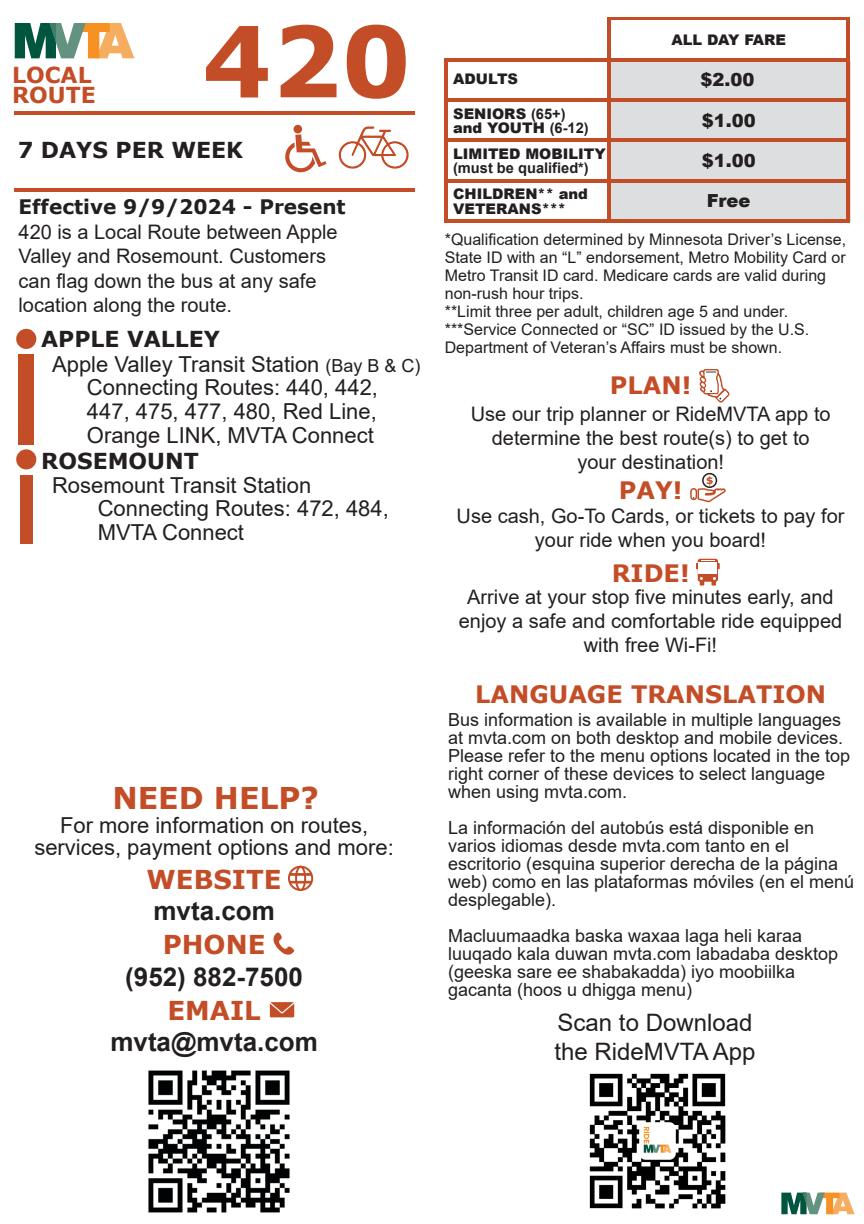
<style>
.page{position:relative;width:864px;height:1224px;background:#fff}
.page>*{position:absolute;margin:0;border:0;box-sizing:border-box;transform-origin:0 0}
.t1{font:700 98px "Verdana";color:#c34d27}
.t2{font:700 30px "Verdana";color:#c34d27}
.t3{font:700 26px "Arial";color:#231f20}
.t4{font:700 26px "Verdana";color:#c34d27}
.t5{font:700 24px "Verdana";color:#c34d27}
.t6{font:24px/28.8px "Arial";color:#231f20}
.t7{font:22px/23.8px "Arial";color:#231f20;text-align:center}
.t8{font:700 22px "Verdana";color:#231f20}
.t9{font:700 22px/20px "Verdana";color:#c34d27}
.t10{font:20px/24px "Arial";color:#231f20;text-align:center}
.t11{font:700 20px "Verdana";color:#231f20}
.t12{font:18px/18px "Arial";color:#231f20}
.t13{font:900 18px "Arial";color:#231f20}
.t14{font:16px/18px "Arial";color:#231f20}
.t15{font:900 14.6px/14.6px "Arial";color:#231f20}
.t16{font:700 14.6px "Arial";color:#231f20}
.t17{font:700 10.2px "Verdana";color:#c34d27}
.s1{font-size:18px}
.s2{font-weight:700}
</style>
<div class="page">
<svg style="left:15px;top:23px;width:119px;height:35px"></svg>
<hr style="left:14px;top:112px;width:401px;height:3px;background:#c34d27">
<hr style="left:14px;top:189px;width:401px;height:3px;background:#c34d27">
<svg style="left:285px;top:134px;width:42px;height:39px"></svg>
<div style="left:293px;top:125px;width:9px;height:8px;background:#c34d27;border-radius:50%"></div>
<svg style="left:339px;top:126px;width:70px;height:43px"></svg>
<div style="left:16px;top:329px;width:20px;height:20px;background:#c34d27;border-radius:50%"></div>
<div style="left:19px;top:354px;width:15px;height:90px;background:#c34d27"></div>
<img style="left:148px;top:1070px;width:142px;height:143px">
<svg style="left:273px;top:932px;width:21px;height:23px"></svg>
<svg style="left:270px;top:1002px;width:24px;height:15px"></svg>
<div style="left:289px;top:873px;width:23px;height:3px;background:#c34d27;border:1px solid #c34d27"></div>
<div style="left:288px;top:866px;width:25px;height:25px;border:2px solid #c34d27;border-radius:50%"></div>
<hr style="left:290px;top:881px;width:21px;height:2px;background:#c34d27">
<div style="left:295px;top:866px;width:11px;height:25px;border:2px solid #c34d27;border-radius:50%"></div>
<img style="left:589px;top:1073px;width:137px;height:136px">
<svg style="left:781px;top:1193px;width:74px;height:21px"></svg>
<svg style="left:696px;top:559px;width:24px;height:27px"></svg>
<svg style="left:699px;top:369px;width:31px;height:34px"></svg>
<div style="left:702px;top:473px;width:15px;height:15px;border:2px solid #231f20;border-radius:50%"></div>
<div style="left:690px;top:488px;width:7px;height:12px;border:2px solid #c34d27;border-radius:3px"></div>
<svg style="left:693px;top:487px;width:33px;height:16px"></svg>
<div style="left:611px;top:61px;width:240px;height:160px;background:#dddedf"></div>
<hr style="left:446px;top:58px;width:403px;height:3px;background:#c34d27">
<hr style="left:446px;top:139px;width:403px;height:3px;background:#c34d27">
<hr style="left:446px;top:179px;width:403px;height:3px;background:#c34d27">
<hr style="left:446px;top:99px;width:403px;height:3px;background:#c34d27">
<hr style="left:608px;top:17px;width:3px;height:205px;background:#c34d27">
<hr style="left:846px;top:17px;width:4px;height:205px;background:#c34d27">
<hr style="left:608px;top:17px;width:242px;height:3px;background:#c34d27">
<hr style="left:445px;top:219px;width:405px;height:3px;background:#c34d27">
<hr style="left:444px;top:58px;width:4px;height:164px;background:#c34d27">
<div style="left:16px;top:449px;width:20px;height:20px;background:#c34d27;border-radius:50%"></div>
<div style="left:20px;top:475px;width:13px;height:68px;background:#c34d27"></div>
<p class="t9" style="left:12px;top:65px;width:85px">LOCAL<br>ROUTE</p>
<h1 class="t1" style="left:202px;top:-8px;width:211px">420</h1>
<p class="t8" style="left:18px;top:134px;width:227px">7 DAYS PER WEEK</p>
<p class="t11" style="left:19px;top:193px;width:329px">Effective 9/9/2024 - Present</p>
<p class="t10" style="left:19px;top:219px;width:321px;line-height:24.6px;text-align:left">420 is a Local Route between Apple<br>Valley and Rosemount. Customers can flag down the bus at any safe location along the route.</p>
<p class="t8" style="left:41px;top:324px;width:181px">APPLE VALLEY</p>
<p class="t7" style="left:52px;top:352px;width:370px">Apple Valley Transit Station <span class="s1">(Bay B &amp; C)<br></span>Connecting Routes: 440, 442,<br>447, 475, 477, 480, Red Line,<br>Orange LINK, MVTA Connect</p>
<p class="t8" style="left:41px;top:446px;width:159px">ROSEMOUNT</p>
<p class="t7" style="left:98px;top:473px;width:293px;text-align:left;text-indent:-46px">Rosemount Transit Station<br>Connecting Routes: 472, 484,<br>MVTA Connect</p>
<h2 class="t2" style="left:112px;top:777px;width:208px">NEED HELP?</h2>
<p class="t7" style="left:34px;top:815px;width:361px;line-height:21.4px">For more information on routes, services, payment options and more:</p>
<h3 class="t4" style="left:147px;top:861px;width:137px">WEBSITE</h3>
<h3 class="t3" style="left:153px;top:893px;width:123px">mvta.com</h3>
<h3 class="t4" style="left:163px;top:926px;width:104px">PHONE</h3>
<h3 class="t3" style="left:125px;top:958px;width:179px">(952) 882-7500</h3>
<h3 class="t4" style="left:167px;top:992px;width:95px">EMAIL</h3>
<h3 class="t3" style="left:110px;top:1024px;width:209px">mvta@mvta.com</h3>
<p class="t15" style="left:453px;top:71px;width:67px">ADULTS</p>
<p class="t15" style="left:453px;top:106px;width:137px">SENIORS <span class="s2">(65+) </span>and YOUTH <span class="s2">(6-12)</span></p>
<p class="t15" style="left:453px;top:146px;width:154px">LIMITED MOBILITY</p>
<p class="t16" style="left:453px;top:158px;width:137px">(must be qualified*)</p>
<p class="t15" style="left:453px;top:186px;width:136px">CHILDREN** and<br>VETERANS***</p>
<p class="t15" style="left:671px;top:32px;width:116px">ALL DAY FARE</p>
<p class="t13" style="left:701px;top:67px;width:56px">$2.00</p>
<p class="t13" style="left:702px;top:107px;width:56px">$1.00</p>
<p class="t13" style="left:702px;top:147px;width:56px">$1.00</p>
<p class="t13" style="left:707px;top:188px;width:45px">Free</p>
<p class="t14" style="left:445px;top:230px;width:403px">*Qualification determined by Minnesota Driver’s License, State ID with an “L” endorsement, Metro Mobility Card or Metro Transit ID card. Medicare cards are valid during non-rush hour trips.<br>**Limit three per adult, children age 5 and under. ***Service Connected or “SC” ID issued by the U.S.<br>Department of Veteran’s Affairs must be shown.</p>
<h3 class="t5" style="left:610px;top:369px;width:83px">PLAN!</h3>
<p class="t10" style="left:471px;top:402px;width:361px">Use our trip planner or RideMVTA app to determine the best route(s) to get to your destination!</p>
<p class="t10" style="left:457px;top:504px;width:389px">Use cash, Go-To Cards, or tickets to pay for your ride when you board!</p>
<p class="t10" style="left:459px;top:585px;width:385px">Arrive at your stop five minutes early, and enjoy a safe and comfortable ride equipped with free Wi-Fi!</p>
<p class="t17" style="left:706px;top:473px;width:9px">$</p>
<h3 class="t5" style="left:619px;top:473px;width:65px">PAY!</h3>
<h3 class="t5" style="left:612px;top:556px;width:79px">RIDE!</h3>
<h3 class="t5" style="left:475px;top:678px;width:353px">LANGUAGE TRANSLATION</h3>
<p class="t12" style="left:448px;top:711px;width:404px">Bus information is available in multiple languages at mvta.com on both desktop and mobile devices.<br>Please refer to the menu options located in the top right corner of these devices to select language when using mvta.com.</p>
<p class="t12" style="left:448px;top:819px;width:408px">La información del autobús está disponible en varios idiomas desde mvta.com tanto en el escritorio (esquina superior derecha de la página web) como en las plataformas móviles (en el menú desplegable).</p>
<p class="t12" style="left:448px;top:927px;width:392px">Macluumaadka baska waxaa laga heli karaa luuqado kala duwan mvta.com labadaba desktop (geeska sare ee shabakadda) iyo moobiilka gacanta (hoos u dhigga menu)</p>
<h3 class="t6" style="left:555px;top:1008px;width:202px">Scan to Download the RideMVTA App</h3>
</div>
